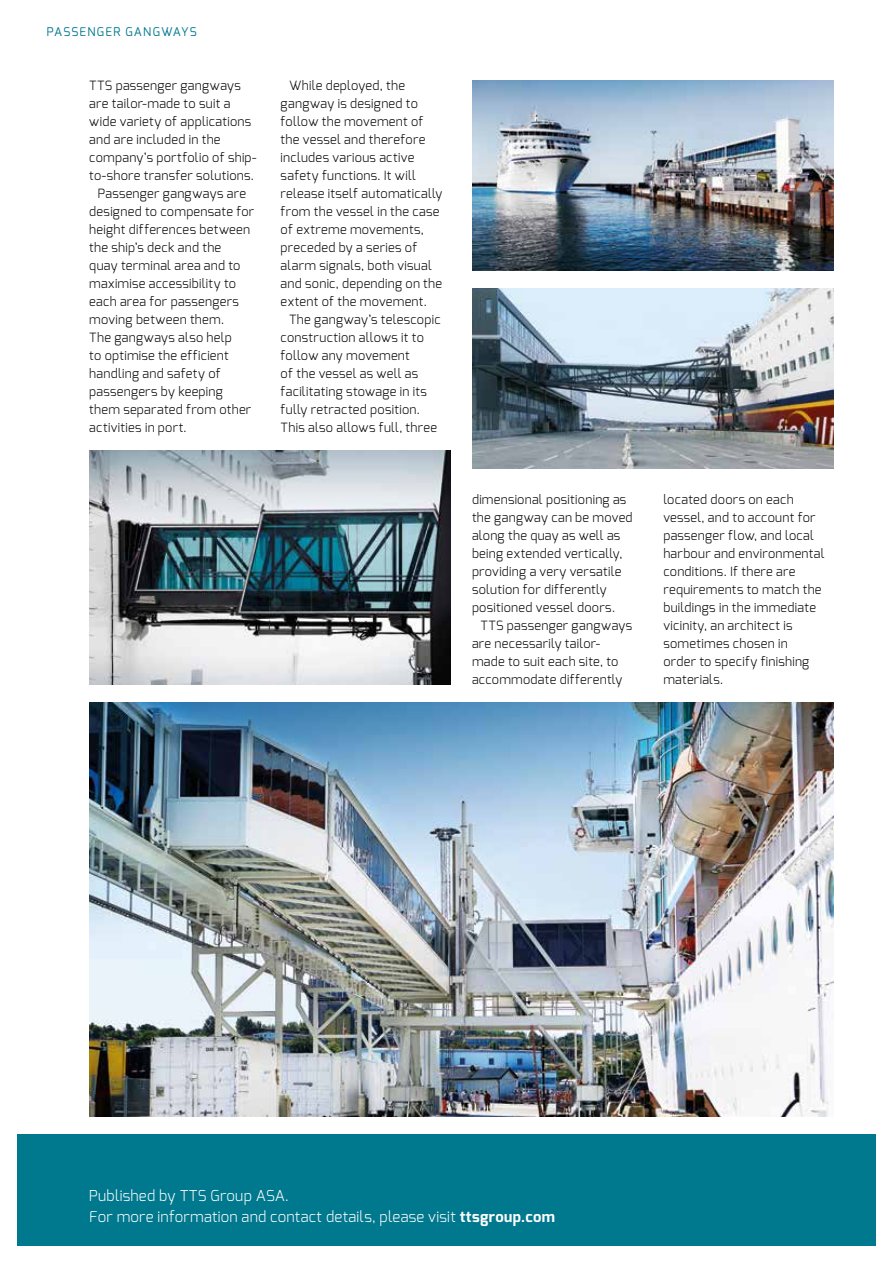
<style>
.page{position:relative;width:893px;height:1263px;background:#fff}
.page>*{position:absolute;margin:0;border:0;box-sizing:border-box;transform-origin:0 0}
.t1{font:300 15px/21px "Exo";letter-spacing:.015em;color:#fff}
.t2{font:300 12.75px/18px "Exo";letter-spacing:.02em;color:#000}
.t3{font:12px "Exo";letter-spacing:.095em;color:#00798e}
.s1{font-weight:700}
</style>
<div class="page">
<div style="left:17px;top:1134px;width:859px;height:112px;background:#00798e"></div>
<img style="left:472px;top:81px;width:361px;height:189px">
<img style="left:89px;top:702px;width:744px;height:414px">
<img style="left:472px;top:288px;width:361px;height:180px">
<img style="left:89px;top:450px;width:362px;height:234px">
<p class="t3" style="left:47px;top:24px;width:151px">PASSENGER GANGWAYS</p>
<p class="t2" style="left:89px;top:76px;width:153px">TTS passenger gangways</p>
<p class="t2" style="left:89px;top:94px;width:143px">are tailor-made to suit a</p>
<p class="t2" style="left:89px;top:112px;width:163px">wide variety of applications</p>
<p class="t2" style="left:89px;top:130px;width:133px">and are included in the</p>
<p class="t2" style="left:89px;top:148px;width:169px">company’s portfolio of ship-</p>
<p class="t2" style="left:89px;top:166px;width:166px">to-shore transfer solutions.</p>
<p class="t2" style="left:98px;top:184px;width:150px">Passenger gangways are</p>
<p class="t2" style="left:89px;top:202px;width:166px">designed to compensate for</p>
<p class="t2" style="left:89px;top:220px;width:162px">height differences between</p>
<p class="t2" style="left:89px;top:238px;width:134px">the ship’s deck and the</p>
<p class="t2" style="left:89px;top:256px;width:153px">quay terminal area and to</p>
<p class="t2" style="left:89px;top:274px;width:148px">maximise accessibility to</p>
<p class="t2" style="left:89px;top:292px;width:151px">each area for passengers</p>
<p class="t2" style="left:89px;top:310px;width:136px">moving between them.</p>
<p class="t2" style="left:89px;top:328px;width:144px">The gangways also help</p>
<p class="t2" style="left:89px;top:346px;width:141px">to optimise the efficient</p>
<p class="t2" style="left:89px;top:364px;width:133px">handling and safety of</p>
<p class="t2" style="left:89px;top:382px;width:135px">passengers by keeping</p>
<p class="t2" style="left:89px;top:400px;width:164px">them separated from other</p>
<p class="t2" style="left:89px;top:418px;width:99px">activities in port.</p>
<p class="t2" style="left:281px;top:76px;width:163px;text-indent:9px">While deployed, the gangway is designed to follow the movement of the vessel and therefore includes various active safety functions. It will release itself automatically from the vessel in the case of extreme movements, preceded by a series of alarm signals, both visual and sonic, depending on the extent of the movement.</p>
<p class="t2" style="left:281px;top:310px;width:162px;text-indent:9px">The gangway’s telescopic construction allows it to follow any movement<br>of the vessel as well as facilitating stowage in its fully retracted position.<br>This also allows full, three</p>
<p class="t2" style="left:472px;top:490px;width:162px">dimensional positioning as the gangway can be moved along the quay as well as being extended vertically, providing a very versatile solution for differently positioned vessel doors.</p>
<p class="t2" style="left:472px;top:616px;width:162px;text-indent:9px">TTS passenger gangways are necessarily tailor&shy;made to suit each site, to accommodate differently</p>
<p class="t2" style="left:663px;top:490px;width:163px">located doors on each vessel, and to account for passenger flow, and local harbour and environmental conditions. If there are requirements to match the buildings in the immediate vicinity, an architect is sometimes chosen in<br>order to specify finishing materials.</p>
<p class="t1" style="left:89px;top:1185px;width:467px">Published by TTS Group ASA.<br>For more information and contact details, please visit <span class="s1">ttsgroup.com</span></p>
</div>
